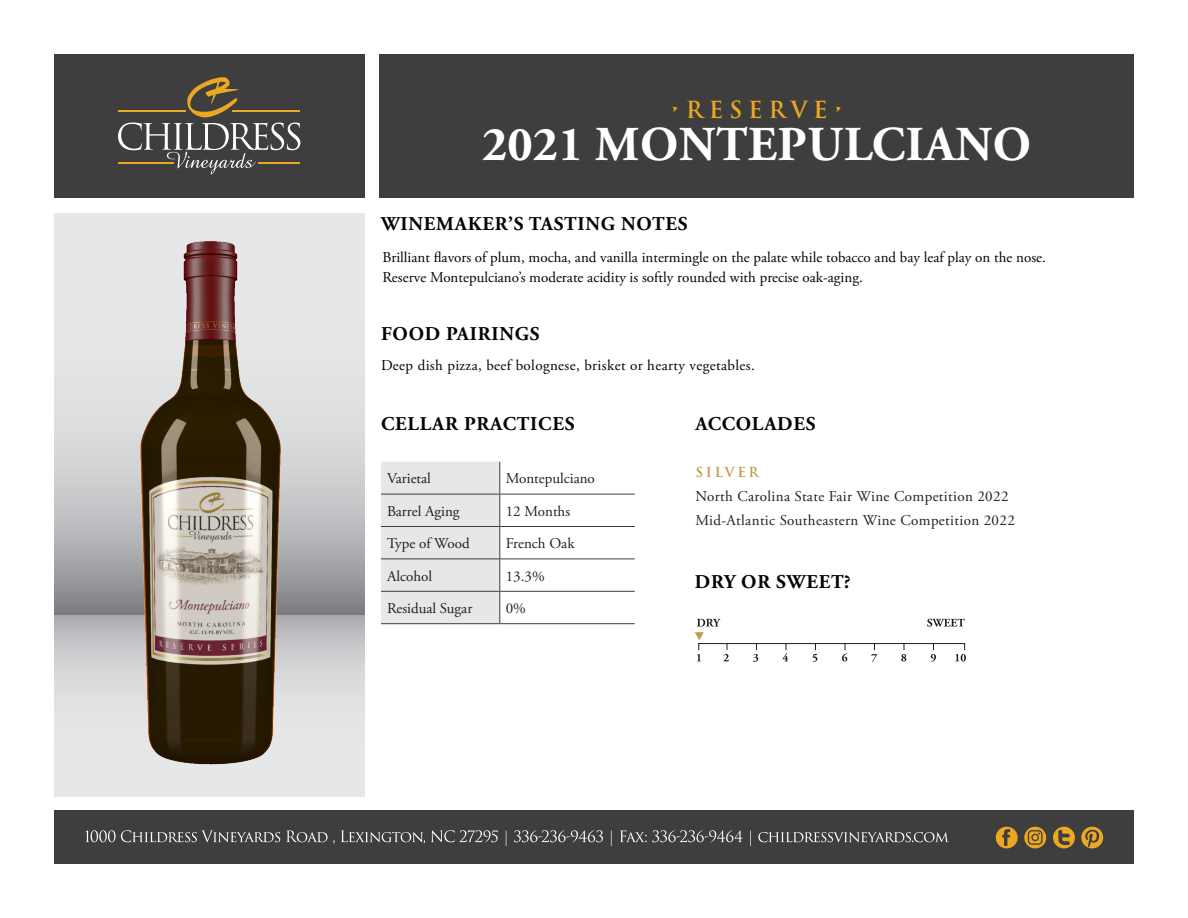
<style>
.page{position:relative;width:1188px;height:918px;background:#fff}
.page>*{position:absolute;margin:0;border:0;box-sizing:border-box;transform-origin:0 0}
.t1{font:700 48.6px "Adobe Garamond Pro";letter-spacing:.015em;color:#fff}
.t2{font:700 22.95px "Trajan Pro";letter-spacing:.25em;color:#eba820}
.t3{font:700 19.5px "Adobe Garamond Pro";letter-spacing:.04em;color:#040503}
.t4{font:15px/19.5px "Adobe Garamond Pro";color:#040503}
.t5{font:15px "Adobe Garamond Pro";color:#231f20}
.t6{font:15px/24px "Adobe Garamond Pro";letter-spacing:.025em;color:#231f20}
.t7{font:15px "Adobe Garamond Pro";letter-spacing:.025em;color:#040503}
.t8{font:700 13.5px "Trajan Pro";letter-spacing:.2em;color:#c49848}
</style>
<div class="page">
<div style="left:54px;top:54px;width:310px;height:144px;background:#3e3e3f"></div>
<div style="left:380px;top:54px;width:754px;height:144px;background:#3e3e3f"></div>
<svg style="left:118px;top:77px;width:182px;height:97px"></svg>
<div style="left:54px;top:810px;width:1080px;height:54px;background:#3e3e3f"></div>
<svg style="left:85px;top:830px;width:864px;height:16px"></svg>
<svg style="left:1053px;top:827px;width:22px;height:21px"></svg>
<svg style="left:1081px;top:827px;width:22px;height:21px"></svg>
<svg style="left:996px;top:827px;width:22px;height:21px"></svg>
<svg style="left:1024px;top:827px;width:22px;height:21px"></svg>
<div style="left:381px;top:462px;width:118px;height:161px;background:#e6e7e9"></div>
<hr style="left:499px;top:462px;width:1px;height:32px;background:#3e3e3f">
<hr style="left:381px;top:494px;width:119px;height:1px;background:#3e3e3f">
<hr style="left:500px;top:494px;width:135px;height:1px;background:#3e3e3f">
<hr style="left:499px;top:494px;width:1px;height:32px;background:#3e3e3f">
<hr style="left:381px;top:526px;width:119px;height:1px;background:#3e3e3f">
<hr style="left:500px;top:526px;width:135px;height:1px;background:#3e3e3f">
<hr style="left:499px;top:527px;width:1px;height:32px;background:#3e3e3f">
<hr style="left:381px;top:559px;width:119px;height:1px;background:#3e3e3f">
<hr style="left:500px;top:559px;width:135px;height:1px;background:#3e3e3f">
<hr style="left:499px;top:559px;width:1px;height:32px;background:#3e3e3f">
<hr style="left:381px;top:591px;width:119px;height:1px;background:#3e3e3f">
<hr style="left:500px;top:591px;width:135px;height:1px;background:#3e3e3f">
<hr style="left:499px;top:592px;width:1px;height:31px;background:#3e3e3f">
<hr style="left:381px;top:623px;width:119px;height:1px;background:#3e3e3f">
<hr style="left:500px;top:623px;width:135px;height:1px;background:#3e3e3f">
<svg style="left:927px;top:619px;width:38px;height:8px"></svg>
<hr style="left:698px;top:643px;width:267px;height:1px;background:#231f20">
<svg style="left:753px;top:644px;width:5px;height:18px"></svg>
<svg style="left:783px;top:644px;width:5px;height:17px"></svg>
<svg style="left:812px;top:644px;width:5px;height:18px"></svg>
<svg style="left:842px;top:644px;width:5px;height:18px"></svg>
<svg style="left:871px;top:644px;width:6px;height:18px"></svg>
<svg style="left:901px;top:644px;width:5px;height:18px"></svg>
<svg style="left:931px;top:644px;width:5px;height:18px"></svg>
<svg style="left:955px;top:644px;width:11px;height:18px"></svg>
<svg style="left:695px;top:619px;width:34px;height:42px"></svg>
<img style="left:54px;top:213px;width:311px;height:583px">
<p class="t2" style="left:670px;top:95px;width:175px">•RESERVE•</p>
<p class="t1" style="left:482px;top:116px;width:550px">2021 MONTEPULCIANO</p>
<p class="t3" style="left:381px;top:212px;width:308px">WINEMAKER’S TASTING NOTES</p>
<p class="t4" style="left:382px;top:248px;width:665px">Brilliant flavors of plum, mocha, and vanilla intermingle on the palate while tobacco and bay leaf play on the nose.<br>Reserve Montepulciano’s moderate acidity is softly rounded with precise oak-aging.</p>
<p class="t3" style="left:381px;top:323px;width:160px">FOOD PAIRINGS</p>
<p class="t7" style="left:381px;top:357px;width:375px">Deep dish pizza, beef bolognese, brisket or hearty vegetables.</p>
<p class="t3" style="left:381px;top:413px;width:195px">CELLAR PRACTICES</p>
<p class="t5" style="left:387px;top:470px;width:46px">Varietal</p>
<p class="t5" style="left:506px;top:470px;width:91px">Montepulciano</p>
<p class="t5" style="left:387px;top:502px;width:74px">Barrel Aging</p>
<p class="t5" style="left:506px;top:502px;width:66px">12 Months</p>
<p class="t5" style="left:387px;top:534px;width:84px">Type of Wood</p>
<p class="t5" style="left:506px;top:534px;width:70px">French Oak</p>
<p class="t5" style="left:387px;top:567px;width:47px">Alcohol</p>
<p class="t5" style="left:506px;top:567px;width:40px">13.3%</p>
<p class="t5" style="left:387px;top:599px;width:87px">Residual Sugar</p>
<p class="t5" style="left:506px;top:599px;width:22px">0%</p>
<p class="t3" style="left:695px;top:413px;width:122px">ACCOLADES</p>
<p class="t8" style="left:695px;top:463px;width:65px">SILVER</p>
<p class="t6" style="left:695px;top:484px;width:321px">North Carolina State Fair Wine Competition 2022<br>Mid-Atlantic Southeastern Wine Competition 2022</p>
<p class="t3" style="left:695px;top:570px;width:157px">DRY OR SWEET?</p>
</div>
